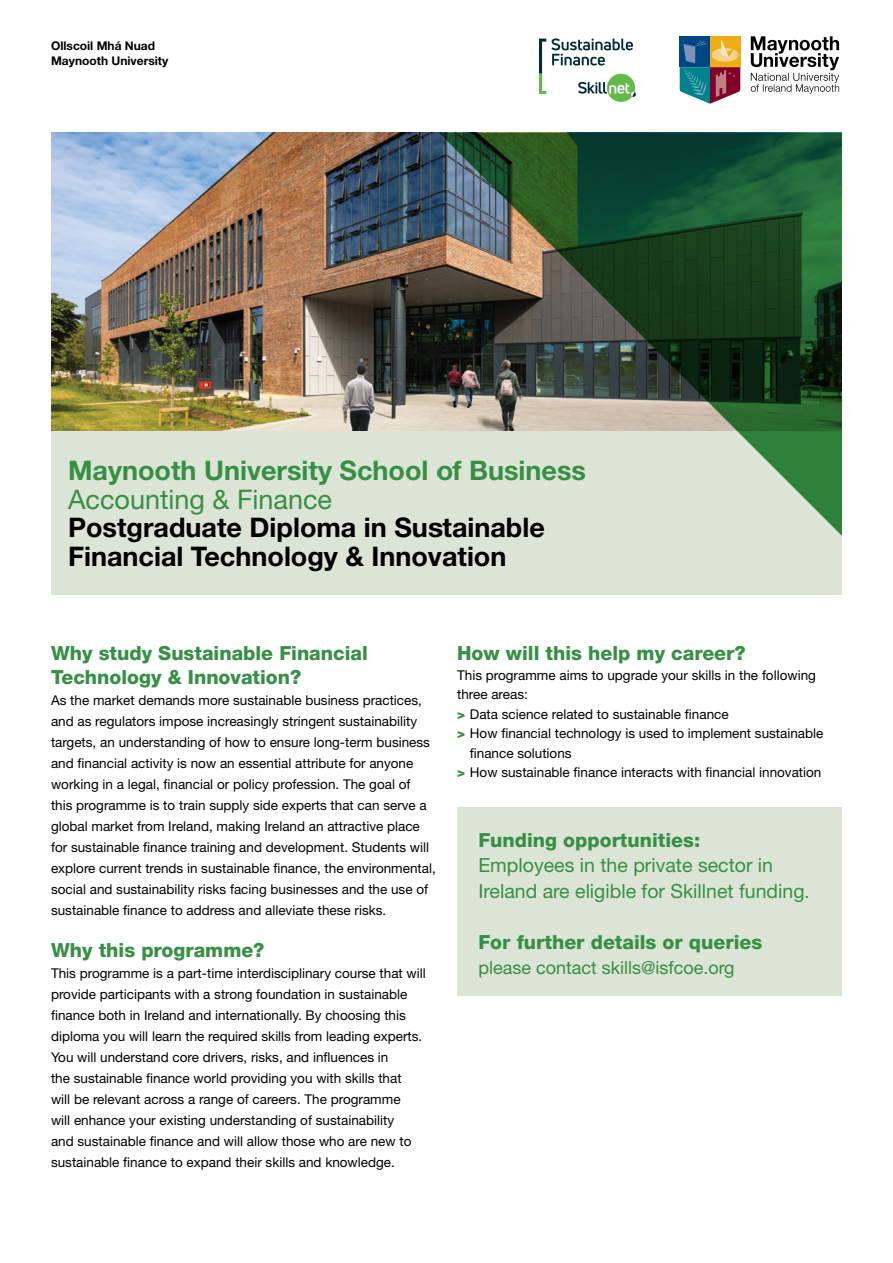
<style>
.page{position:relative;width:893px;height:1263px;background:#fff}
.page>*{position:absolute;margin:0;border:0;box-sizing:border-box;transform-origin:0 0}
.t1{font:700 27px/28.5px "Helvetica Neue LT Std";color:#000}
.t2{font:700 27px "Helvetica Neue LT Std";color:#369044}
.t3{font:27px "Helvetica Neue LT Std";color:#369044}
.t4{font:800 19.5px/24px "Helvetica Neue LT Std";color:#369044}
.t5{font:19.5px/25.5px "Helvetica Neue LT Std";color:#369044}
.t6{font:18px "Helvetica Neue LT Std";color:#369044}
.t7{font:13.5px/21px "Helvetica Neue LT Std";color:#000}
.t8{font:700 12px/15px "Helvetica Neue LT Std";color:#000}
.s1{font-weight:800;color:#369044}
.s2{font-size:18px}
</style>
<div class="page">
<img style="left:51px;top:133px;width:388px;height:299px">
<div style="left:457px;top:807px;width:385px;height:189px;background:#dce4d6"></div>
<div style="left:680px;top:36px;width:30px;height:31px;background:#004684"></div>
<div style="left:710px;top:36px;width:30px;height:31px;background:#eeae13"></div>
<svg style="left:680px;top:39px;width:60px;height:65px"></svg>
<svg style="left:751px;top:36px;width:88px;height:58px"></svg>
<div style="left:51px;top:432px;width:791px;height:163px;background:#dce4d6"></div>
<svg style="left:439px;top:133px;width:403px;height:403px"></svg>
<svg style="left:539px;top:38px;width:97px;height:64px"></svg>
<p class="t8" style="left:51px;top:38px;width:119px">Ollscoil Mhá Nuad<br>Maynooth University</p>
<h1 class="t2" style="left:68px;top:454px;width:520px">Maynooth University School of Business</h1>
<h1 class="t3" style="left:68px;top:483px;width:266px">Accounting &amp; Finance</h1>
<h1 class="t1" style="left:68px;top:513px;width:478px">Postgraduate Diploma in Sustainable<br>Financial Technology &amp; Innovation</h1>
<h2 class="t4" style="left:51px;top:641px;width:318px">Why study Sustainable Financial<br>Technology &amp; Innovation?</h2>
<p class="t7" style="left:51px;top:690px;width:386px">As the market demands more sustainable business practices, and as regulators impose increasingly stringent sustainability targets, an understanding of how to ensure long-term business and financial activity is now an essential attribute for anyone working in a legal, financial or policy profession. The goal of<br>this programme is to train supply side experts that can serve a global market from Ireland, making Ireland an attractive place for sustainable finance training and development. Students will explore current trends in sustainable finance, the environmental, social and sustainability risks facing businesses and the use of sustainable finance to address and alleviate these risks.</p>
<h2 class="t4" style="left:51px;top:938px;width:215px">Why this programme?</h2>
<p class="t7" style="left:51px;top:963px;width:376px">This programme is a part-time interdisciplinary course that will provide participants with a strong foundation in sustainable finance both in Ireland and internationally. By choosing this diploma you will learn the required skills from leading experts.<br>You will understand core drivers, risks, and influences in<br>the sustainable finance world providing you with skills that<br>will be relevant across a range of careers. The programme<br>will enhance your existing understanding of sustainability<br>and sustainable finance and will allow those who are new to sustainable finance to expand their skills and knowledge.</p>
<h2 class="t4" style="left:457px;top:641px;width:290px">How will this help my career?</h2>
<p class="t7" style="left:457px;top:664px;width:360px">This programme aims to upgrade your skills in the following</p>
<p class="t7" style="left:457px;top:684px;width:72px">three areas:</p>
<p class="t7" style="left:457px;top:703px;width:273px"><span class="s1">&gt;</span> Data science related to sustainable finance</p>
<p class="t7" style="left:457px;top:723px;width:368px"><span class="s1">&gt;</span> How financial technology is used to implement sustainable</p>
<p class="t7" style="left:470px;top:742px;width:103px">finance solutions</p>
<p class="t7" style="left:457px;top:762px;width:366px"><span class="s1">&gt;</span> How sustainable finance interacts with financial innovation</p>
<h2 class="t4" style="left:478px;top:828px;width:223px">Funding opportunities:</h2>
<h2 class="t5" style="left:478px;top:852px;width:333px">Employees in the private sector in<br>Ireland are eligible for Skillnet funding<span class="s2">.</span></h2>
<h2 class="t4" style="left:478px;top:930px;width:285px">For further details or queries</h2>
<h3 class="t6" style="left:478px;top:957px;width:258px">please contact skills@isfcoe.org</h3>
</div>
